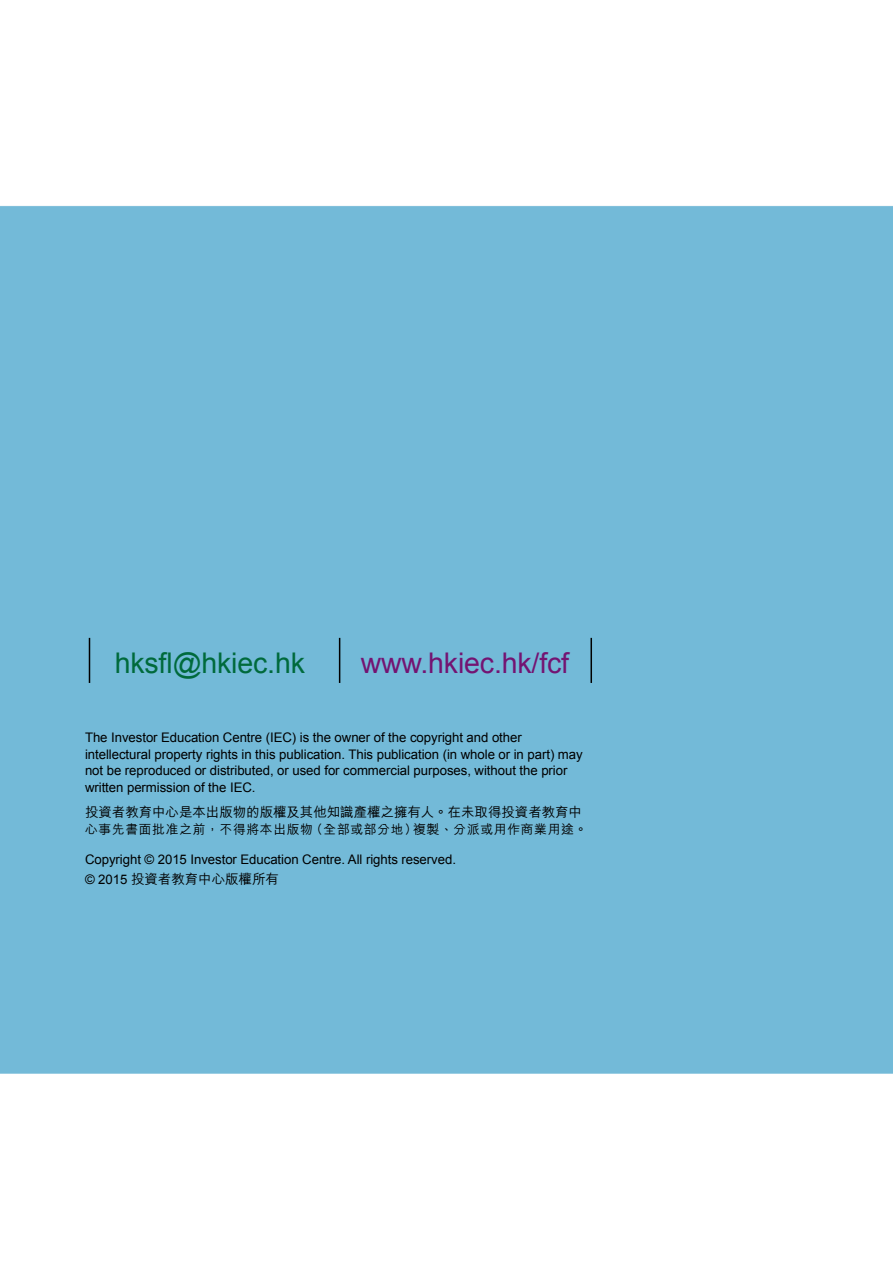
<style>
.page{position:relative;width:893px;height:1263px;background:#fff}
.page>*{position:absolute;margin:0;border:0;box-sizing:border-box;transform-origin:0 0}
.t1{font:28.5px "Arial";letter-spacing:-.005em;color:#731472}
.t2{font:28.5px "Arial";letter-spacing:-.005em;color:#006a3c}
.t3{font:500 13.5px "M Hei HK";letter-spacing:-.005em;color:#000}
.t4{font:13.2px/16.6px "Arial";letter-spacing:-.005em;color:#000}
.t5{font:500 12.75px "M Hei HK";letter-spacing:.055em;color:#000}
.s1{font-family:"Arial";font-weight:400;font-size:13.2px}
</style>
<div class="page">
<div style="left:0;top:206px;width:893px;height:868px;background:#73bad8"></div>
<hr style="left:89px;top:638px;width:1px;height:45px;background:#000">
<hr style="left:339px;top:638px;width:1px;height:45px;background:#000">
<hr style="left:590px;top:638px;width:2px;height:45px;background:#000">
<h1 class="t2" style="left:115px;top:644px;width:192px">hksfl@hkiec.hk</h1>
<h1 class="t1" style="left:361px;top:644px;width:210px">www.hkiec.hk/fcf</h1>
<p class="t4" style="left:85px;top:729px;width:499px">The Investor Education Centre (IEC) is the owner of the copyright and other intellectural property rights in this publication. This publication (in whole or in part) may not be reproduced or distributed, or used for commercial purposes, without the prior written permission of the IEC.</p>
<p class="t3" style="left:85px;top:802px;width:499px">投資者教育中心是本出版物的版權及其他知識產權之擁有人。在未取得投資者教育中</p>
<p class="t5" style="left:85px;top:820px;width:504px">心事先書面批准之前，不得將本出版物（全部或部分地）複製、分派或用作商業用途。</p>
<p class="t4" style="left:85px;top:851px;width:372px">Copyright © 2015 Investor Education Centre. All rights reserved.</p>
<p class="t3" style="left:85px;top:869px;width:195px"><span class="s1">© 2015</span> 投資者教育中心版權所有</p>
</div>
